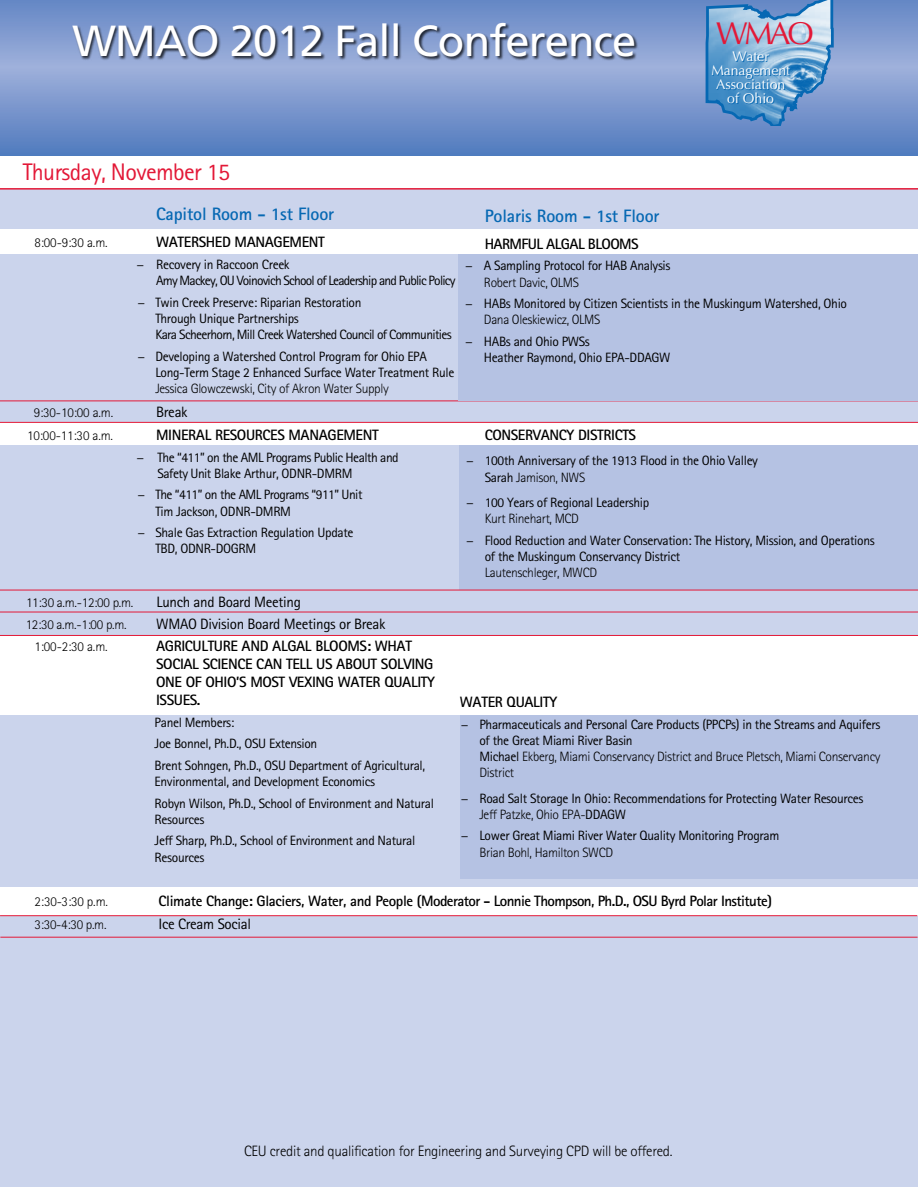
<style>
.page{position:relative;width:918px;height:1188px;background:#fff}
.page>*{position:absolute;margin:0;border:0;box-sizing:border-box;transform-origin:0 0}
.t1{font:43.5px "Frutiger LT Std";letter-spacing:-.02em;color:#fff}
.t2{font:31.65px "Optima LT Std";color:#e31837}
.t3{font:24px "Rotis Sans Serif";letter-spacing:-.025em;color:#e31837}
.t4{font:700 18px "Rotis Sans Serif";letter-spacing:-.01em;color:#0668b3}
.t5{font:700 15px/18px "Rotis Sans Serif";letter-spacing:-.025em;color:#000}
.t6{font:15px "Rotis Sans Serif";letter-spacing:-.02em;color:#000}
.t7{font:300 15px "Rotis Sans Serif";letter-spacing:-.02em;color:#000}
.t8{font:13.95px/14px "Optima LT Std";color:#fff;text-align:center}
.t9{font:13.5px/16.2px "Rotis Sans Serif";letter-spacing:-.025em;color:#000}
.t10{font:300 13.5px "Rotis Sans Serif";letter-spacing:-.025em;color:#000}
.t11{font:13.5px/16.2px "Rotis Sans Serif";letter-spacing:-.06em;color:#000}
.s1{font-weight:300}
</style>
<div class="page">
<div style="left:0;top:189px;width:918px;height:998px;background:#cbd4ec"></div>
<div style="left:0;top:230px;width:918px;height:24px;background:#fff"></div>
<div style="left:1px;top:423px;width:917px;height:22px;background:#fff"></div>
<div style="left:0;top:887px;width:918px;height:28px;background:#fff"></div>
<hr style="left:0;top:401px;width:918px;height:1px;background:#e31837">
<hr style="left:0;top:422px;width:918px;height:1px;background:#e31837">
<svg style="left:0;top:0;width:918px;height:156px;background:#7794cc"></svg>
<div style="left:459px;top:254px;width:459px;height:147px;background:#b5c2e3"></div>
<div style="left:460px;top:445px;width:458px;height:145px;background:#b5c2e3"></div>
<hr style="left:0;top:188px;width:918px;height:2px;background:#e31837">
<div style="left:72px;top:23px;width:566px;height:38px;background:#000;opacity:.75"></div>
<hr style="left:0;top:915px;width:917px;height:1px;background:#e31837">
<hr style="left:0;top:937px;width:918px;height:1px;background:#e31837">
<hr style="left:0;top:590px;width:918px;height:1px;background:#e31837">
<hr style="left:0;top:612px;width:918px;height:1px;background:#e31837">
<svg style="left:704px;top:0;width:131px;height:126px;background:#74a4d2"></svg>
<div style="left:461px;top:637px;width:457px;height:241px;background:#b5c2e3"></div>
<div style="left:0;top:636px;width:918px;height:79px;background:#fff"></div>
<hr style="left:0;top:635px;width:918px;height:1px;background:#e31837">
<h1 class="t1" style="left:72px;top:16px;width:566px">WMAO 2012 Fall Conference</h1>
<h3 class="t3" style="left:23px;top:158px;width:209px">Thursday, November 15</h3>
<h2 class="t2" style="left:716px;top:15px;width:99px">WMAO</h2>
<p class="t8" style="left:711px;top:50px;width:80px">Water<br>Management<br>Association of Ohio</p>
<h3 class="t4" style="left:156px;top:203px;width:180px">CAPITOL ROOM - 1ST FLOOR</h3>
<p class="t10" style="left:34px;top:235px;width:75px">8:00-9:30 a.m.</p>
<p class="t5" style="left:156px;top:233px;width:89px">WATERSHED MANA</p>
<p class="t5" style="left:274px;top:233px;width:53px">GEMENT</p>
<p class="t11" style="left:156px;top:256px;width:301px;text-indent:-19px">− Recovery in Raccoon Creek<br>Amy Mackey, OU Voinovich School of Leadership and Public Policy</p>
<p class="t9" style="left:155px;top:294px;width:298px;text-indent:-18px">− Twin Creek Preserve: Riparian Restoration<br>Through Unique Partnerships<br>Kara Scheerhorn, Mill Creek Watershed Council of Communities</p>
<p class="t9" style="left:155px;top:348px;width:301px;text-indent:-18px">− Developing a Watershed Control Program for Ohio EPA<br>Long-Term Stage 2 Enhanced Surface Water Treatment Rule</p>
<p class="t10" style="left:155px;top:381px;width:235px">Jessica Glowczewski, City of Akron Water Supply</p>
<p class="t10" style="left:34px;top:404px;width:81px">9:30-10:00 a.m.</p>
<p class="t6" style="left:156px;top:403px;width:33px">Break</p>
<p class="t10" style="left:27px;top:428px;width:87px">10:00-11:30 a.m.</p>
<p class="t5" style="left:156px;top:426px;width:25px">MINERA</p>
<p class="t5" style="left:205px;top:426px;width:59px">L RESOURCES</p>
<p class="t5" style="left:289px;top:426px;width:11px">MANA</p>
<p class="t5" style="left:328px;top:426px;width:53px">GEMENT</p>
<p class="t9" style="left:158px;top:449px;width:243px;text-indent:-21px">− The “411” on the AML Programs Public Health and<br>Safety Unit Blake Arthur, ODNR-DMRM</p>
<p class="t9" style="left:155px;top:487px;width:209px;text-indent:-18px">− The “411” on the AML Programs “911” Unit<br>Tim Jackson, ODNR-DMRM</p>
<p class="t9" style="left:155px;top:525px;width:200px;text-indent:-18px">− Shale Gas Extraction Regulation Update<br>TBD, ODNR-DOGRM</p>
<p class="t10" style="left:26px;top:595px;width:109px">11:30 a.m.-12:00 p.m.</p>
<p class="t6" style="left:157px;top:593px;width:146px">Lunch and Board Meeting</p>
<p class="t10" style="left:26px;top:617px;width:103px">12:30 a.m.-1:00 p.m.</p>
<p class="t6" style="left:156px;top:615px;width:231px">WMAO Division Board Meetings or Break</p>
<h3 class="t4" style="left:485px;top:204px;width:176px">POLARIS ROOM - 1ST FLOOR</h3>
<p class="t5" style="left:485px;top:234px;width:153px">HARMFUL ALGAL BLOOMS</p>
<p class="t9" style="left:465px;top:258px;width:207px">− A Sampling Protocol for HAB Analysis</p>
<p class="t10" style="left:484px;top:274px;width:96px">Robert Davic, OLMS</p>
<p class="t9" style="left:465px;top:295px;width:383px">− HABs Monitored by Citizen Scientists in the Muskingum Watershed, Ohio</p>
<p class="t10" style="left:484px;top:312px;width:118px">Dana Oleskiewicz, OLMS</p>
<p class="t9" style="left:484px;top:333px;width:188px;text-indent:-19px">− HABs and Ohio PWSs<br>Heather Raymond, Ohio EPA-DDAGW</p>
<p class="t5" style="left:485px;top:426px;width:17px">CONSER</p>
<p class="t5" style="left:533px;top:426px;width:18px">VANCY</p>
<p class="t5" style="left:578px;top:426px;width:58px">DISTRICTS</p>
<p class="t9" style="left:485px;top:453px;width:275px;text-indent:-19px">− 100th Anniversary of the 1913 Flood in the Ohio Valley<br>Sarah <span class="s1">Jamison, NWS</span></p>
<p class="t9" style="left:466px;top:494px;width:185px">− 100 Years of Regional Leadership</p>
<p class="t10" style="left:485px;top:511px;width:96px">Kurt Rinehart, MCD</p>
<p class="t9" style="left:485px;top:532px;width:392px;text-indent:-19px">− Flood Reduction and Water Conservation: The History, Mission, and Operations of the Muskingum Conservancy District</p>
<p class="t10" style="left:485px;top:565px;width:114px">Lautenschleger, MWCD</p>
<p class="t10" style="left:34px;top:639px;width:75px">1:00-2:30 a.m.</p>
<p class="t5" style="left:156px;top:637px;width:257px">AGRICULTURE AN D ALGAL BLOOMS: WHAT<br>SOCIAL SCIENCE</p>
<p class="t5" style="left:256px;top:655px;width:179px">CAN TELL US ABOUT SOLVIN G</p>
<p class="t5" style="left:156px;top:673px;width:279px">ON E OF OHIO’S MOST VEXIN G WATER QUALITY</p>
<p class="t5" style="left:174px;top:691px;width:28px">UES.</p>
<p class="t9" style="left:155px;top:711px;width:272px;line-height:21.6px">Panel Members:<br>Joe Bonnel, Ph.D., OSU Extension<br>Brent Sohngen, Ph.D., OSU Department of Agricultural,</p>
<p class="t9" style="left:155px;top:771px;width:281px;line-height:21.6px">Environmental, and Development Economics<br>Robyn Wilson, Ph.D., School of Environment and Natural</p>
<p class="t9" style="left:155px;top:808px;width:262px;line-height:21.6px">Resources<br>Jeff Sharp, Ph.D., School of Environment and Natural</p>
<p class="t9" style="left:155px;top:849px;width:51px">Resources</p>
<p class="t5" style="left:460px;top:693px;width:99px">WATER QUALITY</p>
<p class="t9" style="left:480px;top:716px;width:403px;text-indent:-19px">− Pharmaceuticals and Personal Care Products (PPCPs) in the Streams and Aquifers of the Great Miami River Basin<br>Michael <span class="s1">Ekberg, Miami Conservancy District and Bruce Pletsch, Miami Conservancy District</span></p>
<p class="t9" style="left:480px;top:790px;width:386px;text-indent:-19px">− Road Salt Storage In Ohio: Recommendations for Protecting Water Resources<br><span class="s1">Jeff Patzke, Ohio EPA-</span>DDAGW</p>
<p class="t9" style="left:461px;top:828px;width:320px">− Lower Great Miami River Water Quality Monitoring Program</p>
<p class="t10" style="left:480px;top:844px;width:135px">Brian Bohl, Hamilton SWCD</p>
<p class="t10" style="left:35px;top:893px;width:75px">2:30-3:30 p.m.</p>
<p class="t5" style="left:158px;top:891px;width:615px">CLIMATE CHANGE: GLACIERS, WATER, AND PEOPLE (MODERATOR - LONNIE THOMPSON, PH.D., OSU BYRD POLAR I NSTITUTE)</p>
<p class="t10" style="left:35px;top:917px;width:73px">3:30-4:30 p.m.</p>
<p class="t6" style="left:158px;top:915px;width:94px">Ice Cream Social</p>
<p class="t7" style="left:244px;top:1143px;width:430px">CEU credit and qualification for Engineering and Surveying CPD will be offered.</p>
</div>
